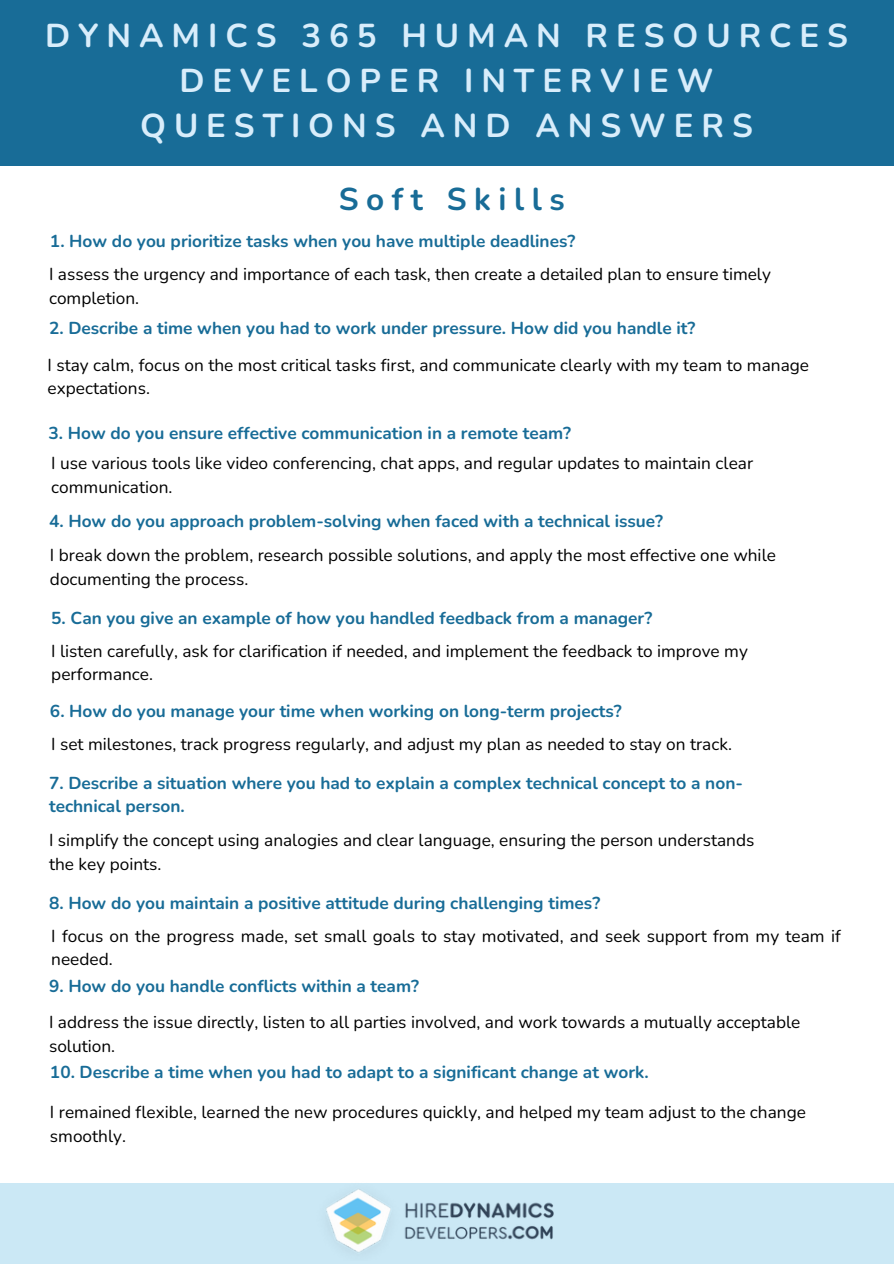
<style>
.page{position:relative;width:894px;height:1264px;background:#fff}
.page>*{position:absolute;margin:0;border:0;box-sizing:border-box;transform-origin:0 0}
.t1{font:700 33px/45px "Nunito";letter-spacing:.24em;color:#d8edfb;text-align:center}
.t2{font:700 31.5px "Nunito";letter-spacing:.24em;color:#186c97}
.t3{font:17.25px/23.7px "Nunito";color:#000}
.t4{font:700 17.25px/23.7px "Nunito";color:#186c97}
</style>
<div class="page">
<div style="left:0;top:0;width:893px;height:166px;background:#186c97"></div>
<div style="left:0;top:1183px;width:893px;height:80px;background:#cbe8f5"></div>
<img style="left:326px;top:1189px;width:227px;height:64px">
<h2 class="t1" style="left:45px;top:13px;width:804px">DYNAMICS 365 HUMAN RESOURCES<br>DEVELOPER INTERVIEW<br>QUESTIONS AND ANSWERS</h2>
<h3 class="t2" style="left:338px;top:178px;width:227px">Soft Skills</h3>
<h3 class="t4" style="left:50px;top:229px;width:526px">1. How do you prioritize tasks when you have multiple deadlines?</h3>
<p class="t3" style="left:49px;top:262px;width:723px">I assess the urgency and importance of each task, then create a detailed plan to ensure timely completion.</p>
<h3 class="t4" style="left:49px;top:316px;width:647px">2. Describe a time when you had to work under pressure. How did you handle it?</h3>
<p class="t3" style="left:48px;top:353px;width:762px">I stay calm, focus on the most critical tasks first, and communicate clearly with my team to manage expectations.</p>
<h3 class="t4" style="left:49px;top:421px;width:524px">3. How do you ensure effective communication in a remote team?</h3>
<p class="t3" style="left:51px;top:452px;width:703px">I use various tools like video conferencing, chat apps, and regular updates to maintain clear communication.</p>
<h3 class="t4" style="left:49px;top:509px;width:615px">4. How do you approach problem-solving when faced with a technical issue?</h3>
<p class="t3" style="left:50px;top:543px;width:727px">I break down the problem, research possible solutions, and apply the most effective one while documenting the process.</p>
<h3 class="t4" style="left:51px;top:606px;width:602px">5. Can you give an example of how you handled feedback from a manager?</h3>
<p class="t3" style="left:51px;top:639px;width:698px">I listen carefully, ask for clarification if needed, and implement the feedback to improve my performance.</p>
<h3 class="t4" style="left:50px;top:699px;width:573px">6. How do you manage your time when working on long-term projects?</h3>
<p class="t3" style="left:51px;top:732px;width:682px">I set milestones, track progress regularly, and adjust my plan as needed to stay on track.</p>
<h3 class="t4" style="left:49px;top:771px;width:695px">7. Describe a situation where you had to explain a complex technical concept to a non&shy;technical person.</h3>
<p class="t3" style="left:49px;top:828px;width:706px">I simplify the concept using analogies and clear language, ensuring the person understands the key points.</p>
<h3 class="t4" style="left:49px;top:891px;width:552px">8. How do you maintain a positive attitude during challenging times?</h3>
<p class="t3" style="left:51px;top:924px;width:790px">I focus on the progress made, set small goals to stay motivated, and seek support from my team if needed.</p>
<h3 class="t4" style="left:49px;top:974px;width:371px">9. How do you handle conflicts within a team?</h3>
<p class="t3" style="left:49px;top:1010px;width:752px">I address the issue directly, listen to all parties involved, and work towards a mutually acceptable solution.</p>
<p class="t4" style="left:50px;top:1060px;width:600px">10. Describe a time when you had to adapt to a significant change at work.</p>
<p class="t3" style="left:50px;top:1100px;width:757px">I remained flexible, learned the new procedures quickly, and helped my team adjust to the change smoothly.</p>
</div>
